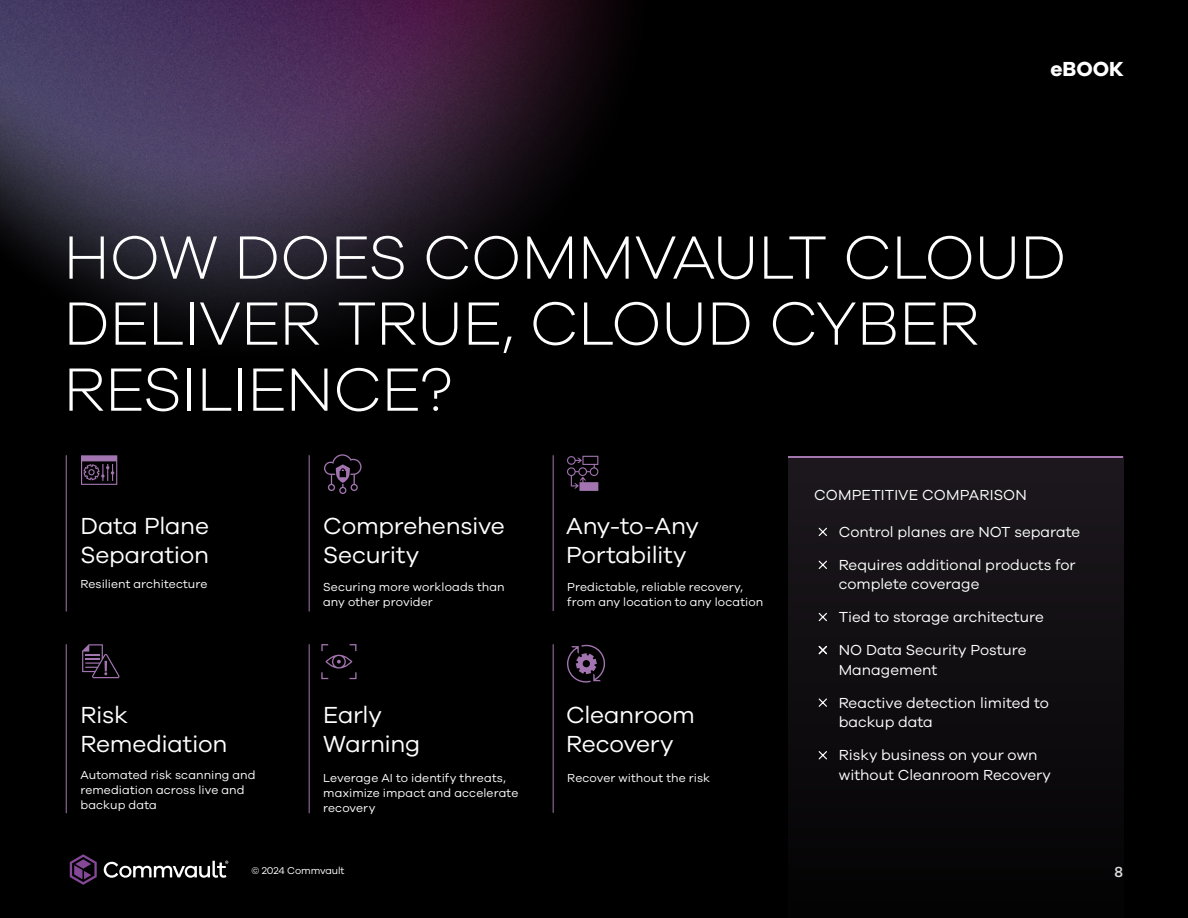
<style>
.page{position:relative;width:1188px;height:918px;background:#000}
.page>*{position:absolute;margin:0;border:0;box-sizing:border-box;transform-origin:0 0}
.t1{font:300 63px/66px "Galano Grotesque";letter-spacing:-.01em;color:#fff}
.t2{font:24px/28.5px "Galano Grotesque";letter-spacing:-.01em;color:#fff}
.t3{font:700 21px "Galano Grotesque";color:#fff}
.t4{font:15px/19.5px "Galano Grotesque";color:#fff}
.t5{font:500 15px "Galano Grotesque";color:#fff}
.t6{font:12px/15px "Galano Grotesque";letter-spacing:.005em;color:#fff}
.t7{font:10.2px "Galano Grotesque";letter-spacing:-.01em;color:#fff}
</style>
<div class="page">
<img style="left:0;top:0;width:617px;height:332px">
<svg style="left:70px;top:854px;width:27px;height:31px"></svg>
<svg style="left:103px;top:861px;width:125px;height:17px"></svg>
<div style="left:788px;top:457px;width:335px;height:461px;background:#100d11"></div>
<hr style="left:788px;top:456px;width:335px;height:1px;background:#a376b0">
<hr style="left:553px;top:455px;width:1px;height:156px;background:#a376b0">
<hr style="left:309px;top:455px;width:1px;height:156px;background:#a376b0">
<hr style="left:66px;top:455px;width:1px;height:156px;background:#a376b0">
<hr style="left:553px;top:644px;width:1px;height:169px;background:#a376b0">
<hr style="left:309px;top:644px;width:1px;height:169px;background:#a376b0">
<hr style="left:66px;top:644px;width:1px;height:169px;background:#a376b0">
<svg style="left:81px;top:455px;width:36px;height:30px"></svg>
<svg style="left:321px;top:644px;width:36px;height:35px"></svg>
<svg style="left:82px;top:644px;width:38px;height:34px"></svg>
<svg style="left:324px;top:454px;width:38px;height:40px"></svg>
<svg style="left:567px;top:456px;width:31px;height:35px"></svg>
<svg style="left:567px;top:645px;width:38px;height:38px"></svg>
<svg style="left:818px;top:698px;width:9px;height:9px"></svg>
<svg style="left:818px;top:751px;width:9px;height:9px"></svg>
<svg style="left:818px;top:645px;width:9px;height:10px"></svg>
<svg style="left:818px;top:612px;width:9px;height:10px"></svg>
<svg style="left:818px;top:560px;width:9px;height:9px"></svg>
<svg style="left:818px;top:527px;width:9px;height:10px"></svg>
<h3 class="t3" style="left:1050px;top:56px;width:75px">eBOOK</h3>
<h1 class="t1" style="left:63px;top:222px;width:1005px">HOW DOES COMMVAULT CLOUD<br>DELIVER TRUE, CLOUD CYBER<br>RESILIENCE?</h1>
<h2 class="t2" style="left:80px;top:511px;width:130px">Data Plane<br>Separation</h2>
<h2 class="t2" style="left:323px;top:511px;width:183px">Comprehensive<br>Security</h2>
<h2 class="t2" style="left:566px;top:511px;width:134px">Any-to-Any<br>Portability</h2>
<p class="t6" style="left:80px;top:576px;width:128px">Resilient architecture</p>
<p class="t6" style="left:323px;top:579px;width:183px">Securing more workloads than any other provider</p>
<p class="t6" style="left:567px;top:579px;width:198px">Predictable, reliable recovery, from any location to any location</p>
<h2 class="t2" style="left:80px;top:700px;width:149px">Risk<br>Remediation</h2>
<h2 class="t2" style="left:323px;top:700px;width:99px">Early<br>Warning</h2>
<h2 class="t2" style="left:566px;top:700px;width:130px">Cleanroom<br>Recovery</h2>
<p class="t6" style="left:80px;top:767px;width:177px">Automated risk scanning and remediation across live and backup data</p>
<p class="t6" style="left:323px;top:770px;width:197px">Leverage AI to identify threats, maximize impact and accelerate recovery</p>
<p class="t6" style="left:567px;top:770px;width:144px">Recover without the risk</p>
<p class="t4" style="left:814px;top:485px;width:214px">COMPETITIVE COMPARISON</p>
<p class="t4" style="left:839px;top:522px;width:243px">Control planes are NOT separate</p>
<p class="t4" style="left:839px;top:555px;width:238px">Requires additional products for complete coverage</p>
<p class="t4" style="left:839px;top:607px;width:206px">Tied to storage architecture</p>
<p class="t4" style="left:839px;top:640px;width:189px">NO Data Security Posture<br>Management</p>
<p class="t4" style="left:839px;top:693px;width:211px">Reactive detection limited to backup data</p>
<p class="t4" style="left:839px;top:745px;width:213px">Risky business on your own without Cleanroom Recovery</p>
<p class="t7" style="left:252px;top:865px;width:94px">© 2024 Commvault</p>
<p class="t5" style="left:1115px;top:863px;width:10px">8</p>
</div>
